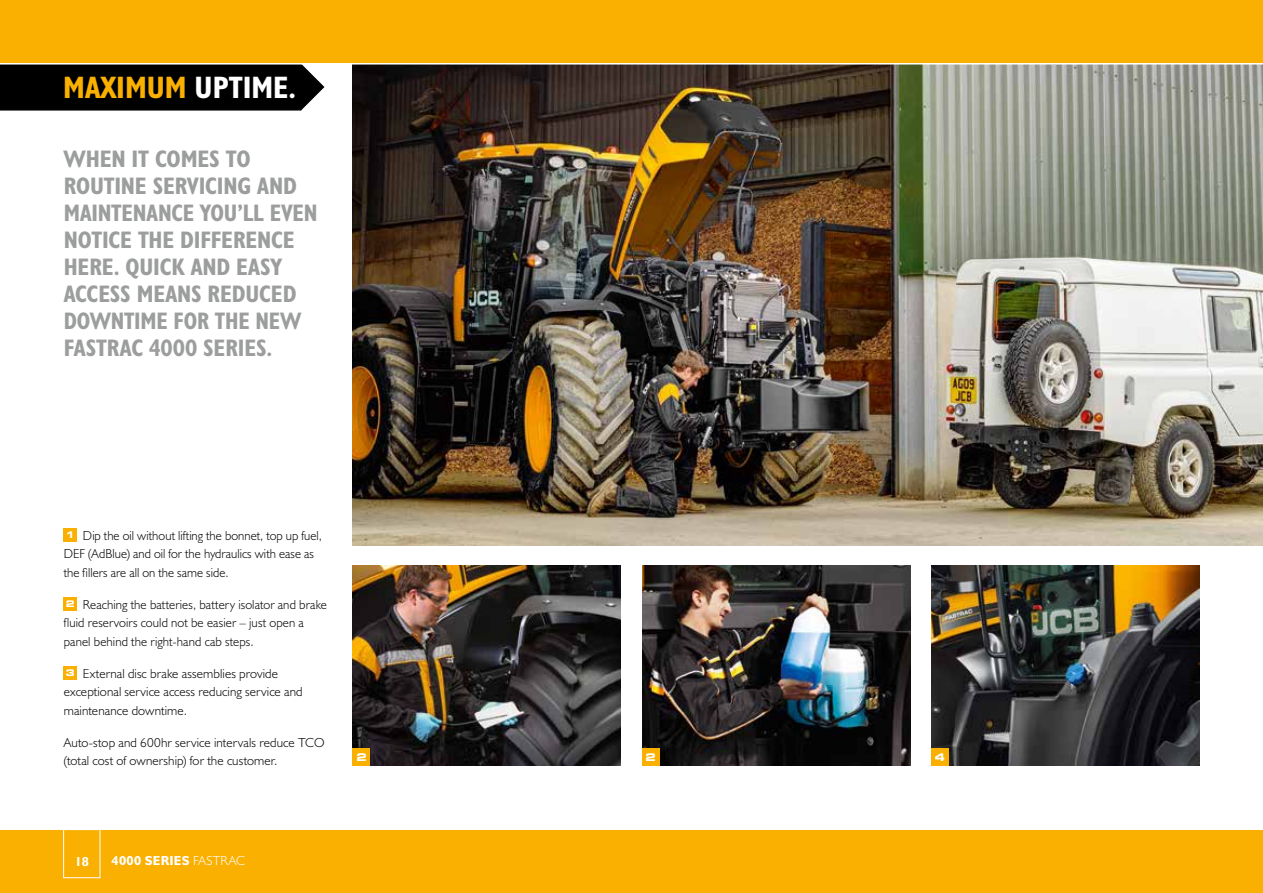
<style>
.page{position:relative;width:1263px;height:893px;background:#fff}
.page>*{position:absolute;margin:0;border:0;box-sizing:border-box;transform-origin:0 0}
.t1{font:31.2px "JCB Bold Condensed";color:#f9b000}
.t2{font:24px/27px "JCB Bold Condensed";letter-spacing:-.005em;color:#9c9d9d}
.t3{font:13.2px/18.8px "JCB Light";letter-spacing:.01em;color:#000}
.t4{font:13.2px "JCB Bold";letter-spacing:.02em;color:#fff}
.t5{font:700 expanded 10.5px "Square 721 BT";color:#fff}
.s1{color:#fff}
.s2{font-family:"Square 721 BT";font-weight:700;font-stretch:expanded;font-size:9.15px;color:#fff}
.s3{font-family:"JCB Light"}
</style>
<div class="page">
<img style="left:353px;top:566px;width:268px;height:199px">
<div style="left:353px;top:748px;width:17px;height:17px;background:#f9b000"></div>
<div style="left:0;top:65px;width:325px;height:46px;background:#000"></div>
<div style="left:64px;top:528px;width:13px;height:14px;background:#f9b000"></div>
<div style="left:64px;top:597px;width:13px;height:14px;background:#f9b000"></div>
<div style="left:64px;top:666px;width:13px;height:14px;background:#f9b000"></div>
<img style="left:642px;top:566px;width:268px;height:199px">
<div style="left:642px;top:748px;width:17px;height:17px;background:#f9b000"></div>
<img style="left:931px;top:566px;width:268px;height:199px">
<div style="left:931px;top:748px;width:17px;height:17px;background:#f9b000"></div>
<img style="left:353px;top:65px;width:910px;height:481px">
<div style="left:0;top:829px;width:1263px;height:64px;background:#f9b000"></div>
<div style="left:63px;top:829px;width:37px;height:49px;border:1px solid #fff"></div>
<hr style="left:0;top:828px;width:1263px;height:2px;background:#fff">
<div style="left:0;top:0;width:1263px;height:64px;background:#f9b000"></div>
<hr style="left:0;top:63px;width:1263px;height:2px;background:#fff">
<h1 class="t1" style="left:63px;top:68px;width:234px">MAXIMUM <span class="s1">UPTIME.</span></h1>
<h2 class="t2" style="left:64px;top:145px;width:255px">WHEN IT COMES TO<br>ROUTINE SERVICING AND<br>MAINTENANCE YOU’LL EVEN<br>NOTICE THE DIFFERENCE<br>HERE. QUICK AND EASY<br>ACCESS MEANS REDUCED<br>DOWNTIME FOR THE NEW<br>FASTRAC 4000 SERIES.</h2>
<p class="t3" style="left:64px;top:525px;width:260px"><span class="s2">1</span> Dip the oil without lifting the bonnet, top up fuel,<br>DEF (AdBlue) and oil for the hydraulics with ease as the fillers are all on the same side.</p>
<p class="t3" style="left:64px;top:594px;width:265px"><span class="s2">2</span> Reaching the batteries, battery isolator and brake fluid reservoirs could not be easier – just open a panel behind the right-hand cab steps.</p>
<p class="t3" style="left:64px;top:663px;width:240px"><span class="s2">3</span> External disc brake assemblies provide exceptional service access reducing service and maintenance downtime.</p>
<p class="t3" style="left:64px;top:732px;width:262px">Auto-stop and 600hr service intervals reduce TCO (total cost of ownership) for the customer.</p>
<p class="t5" style="left:356px;top:751px;width:12px">2</p>
<p class="t4" style="left:75px;top:853px;width:16px">18</p>
<p class="t4" style="left:112px;top:852px;width:135px">4000 SERIES <span class="s3">FASTRAC</span></p>
<p class="t5" style="left:645px;top:751px;width:12px">2</p>
<p class="t5" style="left:935px;top:751px;width:12px">4</p>
</div>
